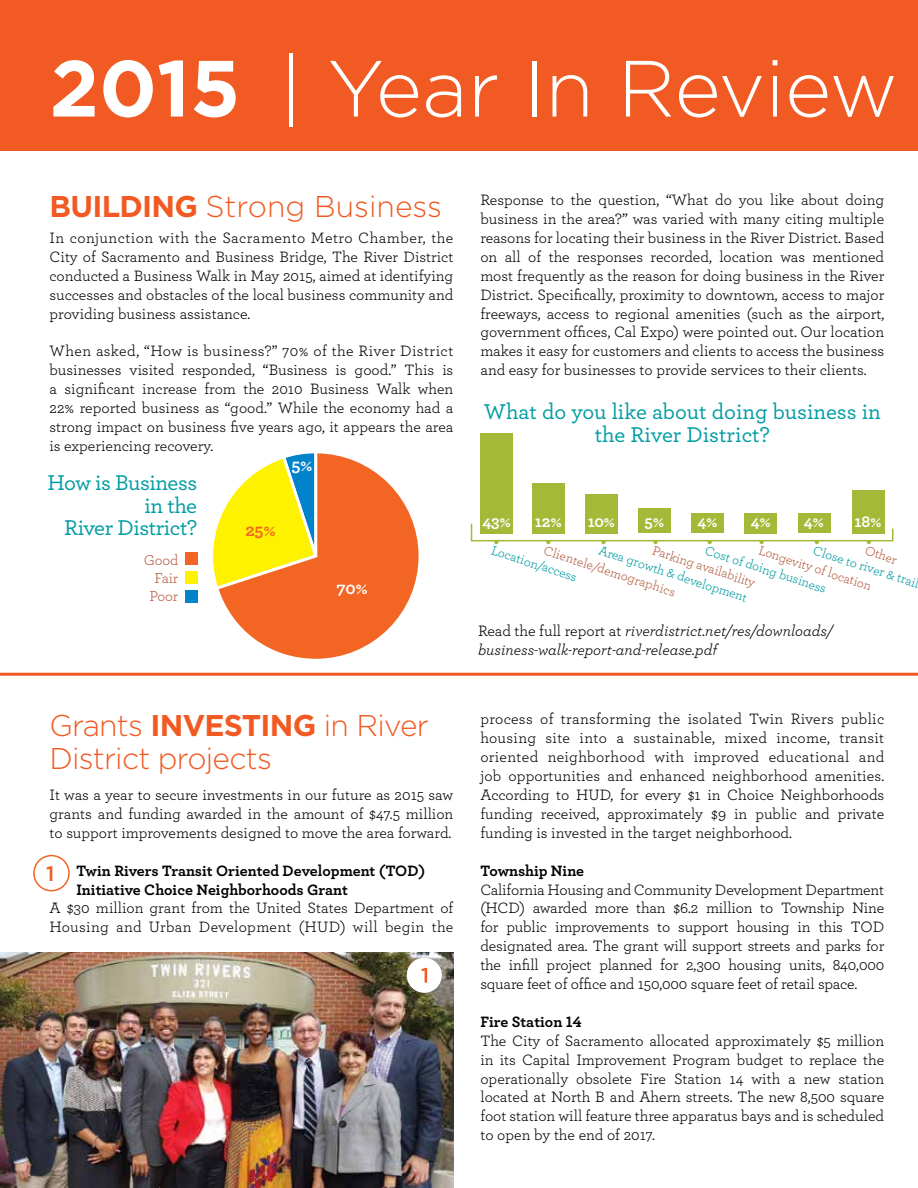
<style>
.page{position:relative;width:918px;height:1188px;background:#fff}
.page>*{position:absolute;margin:0;border:0;box-sizing:border-box;transform-origin:0 0}
.t1{font:300 79.5px "Gotham";color:#fff}
.t2{font:700 30px "Gotham";color:#f15a22}
.t3{font:300 30px "Gotham";letter-spacing:-.025em;color:#f15a22}
.t4{font:300 30px "Gotham";color:#f15a22}
.t5{font:500 22.5px/22.5px "Archer";letter-spacing:-.01em;color:#009ca3;text-align:right}
.t6{font:500 21px "Gotham";color:#f15a22}
.t7{font:700 17.7px "Archer";color:#fff}
.t8{font:700 17.7px "Archer";color:#f26522}
.t9{font:700 16.5px "Archer";letter-spacing:-.02em;color:#fff}
.t10{font:15.75px/18.9px "Archer";color:#000;text-align:justify}
.t11{font:15.75px/18.9px "Archer Bold LF";color:#000}
.t12{font:italic 15.75px/18.9px "Archer";color:#000}
.t13{font:15px/18px "Archer";letter-spacing:-.01em;color:#b55c41;text-align:right}
.t14{font:13.5px "Archer";color:#009ca3}
.t15{font:13.5px "Archer";color:#b55c41}
.s1{font-weight:700}
.s2{font-weight:300}
.s3{font-style:normal}
</style>
<div class="page">
<div style="left:0;top:0;width:918px;height:150px;background:#f15a22"></div>
<img style="left:0;top:953px;width:453px;height:235px">
<svg style="left:213px;top:453px;width:206px;height:206px"></svg>
<div style="left:480px;top:433px;width:33px;height:101px;background:#a5b939"></div>
<div style="left:532px;top:484px;width:33px;height:50px;background:#a5b939"></div>
<div style="left:585px;top:494px;width:33px;height:39px;background:#a5b939"></div>
<div style="left:638px;top:509px;width:33px;height:24px;background:#a5b939"></div>
<div style="left:691px;top:514px;width:33px;height:19px;background:#a5b939"></div>
<div style="left:744px;top:514px;width:33px;height:20px;background:#a5b939"></div>
<div style="left:798px;top:514px;width:33px;height:19px;background:#a5b939"></div>
<div style="left:852px;top:490px;width:32px;height:44px;background:#a5b939"></div>
<svg style="left:470px;top:522px;width:424px;height:22px"></svg>
<hr style="left:0;top:673px;width:918px;height:3px;background:#f15a22">
<div style="left:33px;top:855px;width:37px;height:36px;border:2px solid #f26522;border-radius:50%"></div>
<div style="left:407px;top:958px;width:35px;height:35px;background:#fff;border-radius:50%"></div>
<svg style="left:421px;top:968px;width:6px;height:15px"></svg>
<div style="left:185px;top:552px;width:12px;height:12px;background:#f26522"></div>
<div style="left:185px;top:571px;width:12px;height:12px;background:#fff200"></div>
<div style="left:185px;top:590px;width:12px;height:12px;background:#0083ca"></div>
<h1 class="t1" style="left:50px;top:38px;width:850px"><span class="s1">2015</span> | Year In Review</h1>
<h2 class="t2" style="left:50px;top:186px;width:20px">BUILDING</h2>
<h2 class="t4" style="left:206px;top:187px;width:238px">Strong Business</h2>
<p class="t10" style="left:50px;top:228px;width:405px">In conjunction with the Sacramento Metro Chamber, the City of Sacramento and Business Bridge, The River District conducted a Business Walk in May 2015, aimed at identifying successes and obstacles of the local business community and providing business assistance.</p>
<p class="t10" style="left:50px;top:341px;width:405px">When asked, “How is business?” 70% of the River District businesses visited responded, “Business is good.” This is a significant increase from the 2010 Business Walk when 22% reported business as “good.” While the economy had a strong impact on business five years ago, it appears the area is experiencing recovery.</p>
<h3 class="t5" style="left:47px;top:471px;width:151px">How is Business in the<br>River District?</h3>
<p class="t13" style="left:144px;top:551px;width:36px">Good<br>Fair<br>Poor</p>
<p class="t7" style="left:292px;top:454px;width:22px">5%</p>
<p class="t8" style="left:245px;top:519px;width:32px">25%</p>
<p class="t7" style="left:337px;top:577px;width:33px">70%</p>
<h2 class="t2" style="left:50px;top:705px;width:120px"><span class="s2">Grants</span> INVESTING</h2>
<h2 class="t3" style="left:324px;top:706px;width:106px">in River</h2>
<h2 class="t3" style="left:50px;top:739px;width:224px">District projects</h2>
<p class="t10" style="left:50px;top:785px;width:405px">It was a year to secure investments in our future as 2015 saw grants and funding awarded in the amount of $47.5 million to support improvements designed to move the area forward.</p>
<p class="t11" style="left:77px;top:861px;width:350px">Twin Rivers Transit Oriented Development (TOD)<br>Initiative Choice Neighborhoods Grant</p>
<p class="t10" style="left:50px;top:898px;width:405px">A $30 million grant from the United States Department of<br>Housing and Urban Development (HUD) will begin the</p>
<h3 class="t6" style="left:46px;top:859px;width:10px">1</h3>
<p class="t10" style="left:480px;top:190px;width:405px">Response to the question, “What do you like about doing business in the area?” was varied with many citing multiple reasons for locating their business in the River District. Based on all of the responses recorded, location was mentioned most frequently as the reason for doing business in the River District. Specifically, proximity to downtown, access to major freeways, access to regional amenities (such as the airport, government offices, Cal Expo) were pointed out. Our location makes it easy for customers and clients to access the business and easy for businesses to provide services to their clients.</p>
<h3 class="t5" style="left:484px;top:400px;width:399px;text-align:center">What do you like about doing business in the River District?</h3>
<p class="t9" style="left:482px;top:511px;width:30px">43%</p>
<p class="t9" style="left:535px;top:511px;width:29px">12%</p>
<p class="t9" style="left:588px;top:511px;width:29px">10%</p>
<p class="t9" style="left:644px;top:511px;width:22px">5%</p>
<p class="t9" style="left:697px;top:511px;width:22px">4%</p>
<p class="t9" style="left:750px;top:511px;width:22px">4%</p>
<p class="t9" style="left:803px;top:511px;width:22px">4%</p>
<p class="t9" style="left:855px;top:511px;width:29px">18%</p>
<p class="t14" style="left:494px;top:542px;width:91px;rotate:18deg">Location/access</p>
<p class="t14" style="left:602px;top:542px;width:157px;rotate:18deg">Area growth &amp; development</p>
<p class="t14" style="left:708px;top:542px;width:128px;rotate:18deg">Cost of doing business</p>
<p class="t15" style="left:547px;top:542px;width:139px;rotate:18deg">Clientele/demographics</p>
<p class="t14" style="left:816px;top:542px;width:112px;rotate:18deg">Close to river &amp; trail</p>
<p class="t15" style="left:868px;top:542px;width:34px;rotate:18deg">Other</p>
<p class="t15" style="left:762px;top:542px;width:119px;rotate:18deg">Longevity of location</p>
<p class="t15" style="left:655px;top:542px;width:109px;rotate:18deg">Parking availability</p>
<p class="t12" style="left:478px;top:621px;width:356px"><span class="s3">Read the full report at</span> riverdistrict.net/res/downloads/ business-walk-report-and-release.pdf</p>
<p class="t10" style="left:480px;top:709px;width:405px">process of transforming the isolated Twin Rivers public housing site into a sustainable, mixed income, transit oriented neighborhood with improved educational and job opportunities and enhanced neighborhood amenities.<br>According to HUD, for every $1 in Choice Neighborhoods funding received, approximately $9 in public and private funding is invested in the target neighborhood.</p>
<p class="t11" style="left:480px;top:861px;width:105px">Township Nine</p>
<p class="t10" style="left:480px;top:879px;width:405px">California Housing and Community Development Department (HCD) awarded more than $6.2 million to Township Nine for public improvements to support housing in this TOD designated area. The grant will support streets and parks for the infill project planned for 2,300 housing units, 840,000 square feet of office and 150,000 square feet of retail space.</p>
<p class="t11" style="left:480px;top:1012px;width:103px">Fire Station 14</p>
<p class="t10" style="left:480px;top:1031px;width:405px">The City of Sacramento allocated approximately $5 million in its Capital Improvement Program budget to replace the operationally obsolete Fire Station 14 with a new station located at North B and Ahern streets. The new 8,500 square foot station will feature three apparatus bays and is scheduled to open by the end of 2017.</p>
</div>
